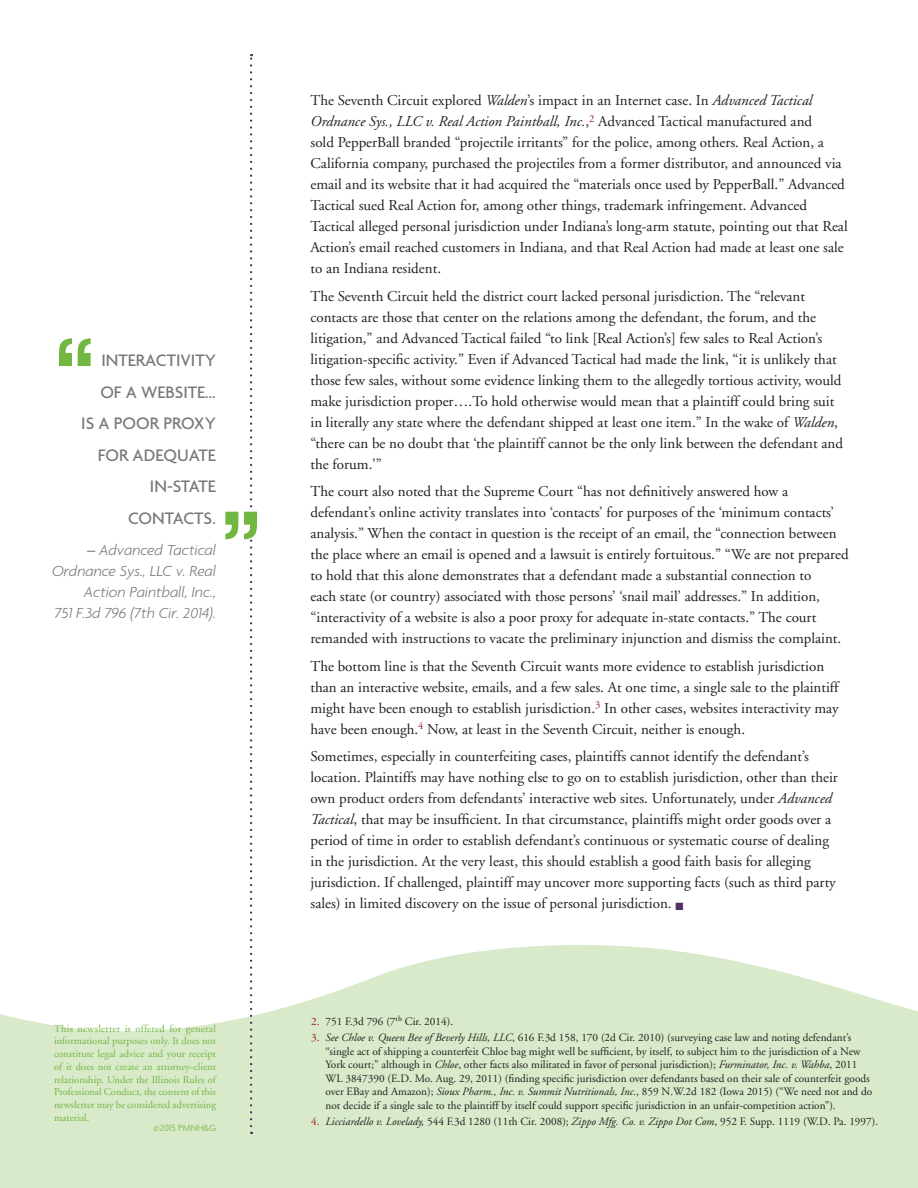
<style>
.page{position:relative;width:918px;height:1188px;background:#fff}
.page>*{position:absolute;margin:0;border:0;box-sizing:border-box;transform-origin:0 0}
.Nwsltr_Callout{font:500 18px "Agenda";color:#76787b}
.Nwsltr_Callout-2{font:italic 300 15.75px/21px "Agenda";color:#76787b;text-align:right}
.Nwsltr_Body{font:15px/21px "Adobe Garamond";color:#231f20}
.Article_footnotes{font:11.25px/13.5px "Adobe Garamond";color:#231f20}
.Nwsltr_Body-2{font:10.5px/12.8px "Adobe Garamond";color:#73b743;text-align:justify}
.Nwsltr_Body-3{font:300 9.75px "Agenda";color:#73b743}
.s1{font-weight:500;font-style:normal;font-size:16.5px}
.s2{font-style:italic}
.s3{color:#532e63}
.s4{color:#9e1b2c}
</style>
<div class="page">
<svg style="left:0;top:945px;width:918px;height:243px;fill:#d9eaca"></svg>
<svg style="left:59px;top:338px;width:32px;height:28px"></svg>
<svg style="left:225px;top:54px;width:32px;height:1072px"></svg>
<p class="Nwsltr_Callout" style="left:101px;top:350px;width:116px">INTERACTIVITY</p>
<p class="Nwsltr_Callout" style="left:100px;top:381px;width:117px">OF A WEBSITE…</p>
<p class="Nwsltr_Callout" style="left:81px;top:413px;width:136px">IS A POOR PROXY</p>
<p class="Nwsltr_Callout" style="left:98px;top:444px;width:120px">FOR ADEQUATE</p>
<p class="Nwsltr_Callout" style="left:150px;top:476px;width:68px">IN-STATE</p>
<p class="Nwsltr_Callout" style="left:128px;top:507px;width:89px">CONTACTS.</p>
<p class="Nwsltr_Callout-2" style="left:52px;top:539px;width:165px"><span class="s1">–</span> Advanced Tactical<br>Ordnance Sys., LLC v. Real<br>Action Paintball, Inc.,</p>
<p class="Nwsltr_Callout-2" style="left:54px;top:602px;width:163px">751 F.3d 796 (7th Cir. 2014).</p>
<p class="Nwsltr_Body-2" style="left:54px;top:1022px;width:164px">This newsletter is offered for general informational purposes only. It does not constitute legal advice and your receipt of it does not create an attorney-client relationship. Under the Illinois Rules of Professional Conduct, the content of this newsletter may be considered advertising material.</p>
<p class="Nwsltr_Body-3" style="left:154px;top:1122px;width:64px">©2015 PMNH&amp;G</p>
<p class="Nwsltr_Body" style="left:310px;top:91px;width:539px">The Seventh Circuit explored <span class="s2">Walden</span>’s impact in an Internet case. In <span class="s2">Advanced Tactical Ordnance Sys., LLC v. Real Action Paintball, Inc.</span>,<sup>2</sup> Advanced Tactical manufactured and<br>sold PepperBall branded “projectile irritants” for the police, among others. Real Action, a California company, purchased the projectiles from a former distributor, and announced via email and its website that it had acquired the “materials once used by PepperBall.” Advanced Tactical sued Real Action for, among other things, trademark infringement. Advanced Tactical alleged personal jurisdiction under Indiana’s long-arm statute, pointing out that Real Action’s email reached customers in Indiana, and that Real Action had made at least one sale to an Indiana resident.</p>
<p class="Nwsltr_Body" style="left:310px;top:286px;width:534px">The Seventh Circuit held the district court lacked personal jurisdiction. The “relevant contacts are those that center on the relations among the defendant, the forum, and the litigation,” and Advanced Tactical failed “to link [Real Action’s] few sales to Real Action’s litigation-specific activity.” Even if Advanced Tactical had made the link, “it is unlikely that those few sales, without some evidence linking them to the allegedly tortious activity, would make jurisdiction proper….To hold otherwise would mean that a plaintiff could bring suit in literally any state where the defendant shipped at least one item.” In the wake of <span class="s2">Walden</span>, “there can be no doubt that ‘the plaintiff cannot be the only link between the defendant and the forum.’”</p>
<p class="Nwsltr_Body" style="left:310px;top:482px;width:540px">The court also noted that the Supreme Court “has not definitively answered how a defendant’s online activity translates into ‘contacts’ for purposes of the ‘minimum contacts’ analysis.” When the contact in question is the receipt of an email, the “connection between the place where an email is opened and a lawsuit is entirely fortuitous.” “We are not prepared to hold that this alone demonstrates that a defendant made a substantial connection to<br>each state (or country) associated with those persons’ ‘snail mail’ addresses.” In addition, “interactivity of a website is also a poor proxy for adequate in-state contacts.” The court remanded with instructions to vacate the preliminary injunction and dismiss the complaint.</p>
<p class="Nwsltr_Body" style="left:310px;top:656px;width:530px">The bottom line is that the Seventh Circuit wants more evidence to establish jurisdiction than an interactive website, emails, and a few sales. At one time, a single sale to the plaintiff might have been enough to establish jurisdiction.<sup>3</sup> In other cases, websites interactivity may have been enough.<sup>4</sup> Now, at least in the Seventh Circuit, neither is enough.</p>
<p class="Nwsltr_Body" style="left:310px;top:747px;width:529px">Sometimes, especially in counterfeiting cases, plaintiffs cannot identify the defendant’s location. Plaintiffs may have nothing else to go on to establish jurisdiction, other than their own product orders from defendants’ interactive web sites. Unfortunately, under <span class="s2">Advanced Tactical</span>, that may be insufficient. In that circumstance, plaintiffs might order goods over a period of time in order to establish defendant’s continuous or systematic course of dealing in the jurisdiction. At the very least, this should establish a good faith basis for alleging jurisdiction. If challenged, plaintiff may uncover more supporting facts (such as third party sales) in limited discovery on the issue of personal jurisdiction. <span class="s3">■</span></p>
<p class="Article_footnotes" style="left:311px;top:1014px;width:144px"><span class="s4">2.</span> 751 F.3d 796 (7<sup>th</sup> Cir. 2014).</p>
<p class="Article_footnotes" style="left:326px;top:1031px;width:548px;text-indent:-14px"><span class="s4">3.</span> <span class="s2">See Chloe v. Queen Bee of Beverly Hills, LLC</span>, 616 F.3d 158, 170 (2d Cir. 2010) (surveying case law and noting defendant’s “single act of shipping a counterfeit Chloe bag might well be sufficient, by itself, to subject him to the jurisdiction of a New York court;” although in <span class="s2">Chloe</span>, other facts also militated in favor of personal jurisdiction); <span class="s2">Furminator, Inc. v. Wahba</span>, 2011<br>WL 3847390 (E.D. Mo. Aug. 29, 2011) (finding specific jurisdiction over defendants based on their sale of counterfeit goods over EBay and Amazon); <span class="s2">Sioux Pharm., Inc. v. Summit Nutritionals, Inc.</span>, 859 N.W.2d 182 (Iowa 2015) (“We need not and do not decide if a single sale to the plaintiff by itself could support specific jurisdiction in an unfair-competition action”).</p>
<p class="Article_footnotes" style="left:311px;top:1115px;width:569px"><span class="s4">4.</span> <span class="s2">Licciardello v. Lovelady,</span> 544 F.3d 1280 (11th Cir. 2008); <span class="s2">Zippo Mfg. Co. v. Zippo Dot Com</span>, 952 F. Supp. 1119 (W.D. Pa. 1997).</p>
</div>
